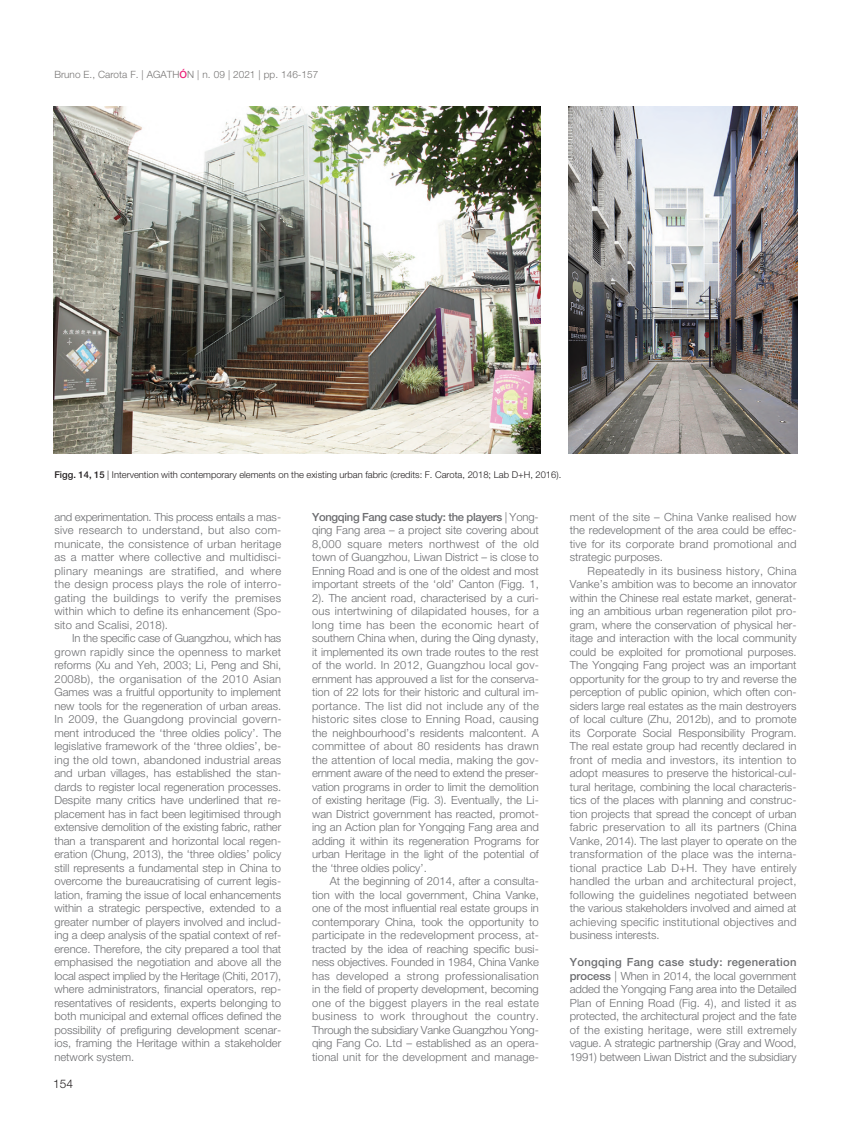
<style>
.page{position:relative;width:851px;height:1134px;background:#fff}
.page>*{position:absolute;margin:0;border:0;box-sizing:border-box;transform-origin:0 0}
.t1{font:300 11.88px "Helvetica Neue LT Std";color:#231f20}
.t2{font:300 11.25px/13.5px "Helvetica Neue LT Std";color:#6c6d70;text-align:justify}
.t3{font:300 10px "Helvetica Neue LT Std";color:#777574}
.t4{font:300 9.38px "Helvetica Neue LT Std";color:#231f20}
.s1{font-weight:500;color:#eb2277}
.s2{font-weight:500}
</style>
<div class="page">
<img style="left:53px;top:106px;width:487px;height:348px">
<img style="left:568px;top:106px;width:229px;height:347px">
<p class="t3" style="left:54px;top:70px;width:265px">Bruno E., Carota F. | AGATH<span class="s1">Ó</span>N | n. 09 | 2021 | pp. 146-157</p>
<p class="t4" style="left:54px;top:472px;width:508px"><span class="s2">Figg. 14, 15</span> | Intervention with contemporary elements on the existing urban fabric (credits: F. Carota, 2018; Lab D+H, 2016).</p>
<p class="t2" style="left:54px;top:511px;width:228px">and experimentation. This process entails a mas&shy;sive research to understand, but also com&shy;municate, the consistence of urban heritage as a matter where collective and multidisci&shy;plinary meanings are stratified, and where the design process plays the role of interro&shy;gating the buildings to verify the premises within which to define its enhancement (Spo&shy;sito and Scalisi, 2018).</p>
<p class="t2" style="left:54px;top:632px;width:228px;text-indent:18px">In the specific case of Guangzhou, which has grown rapidly since the openness to market reforms (Xu and Yeh, 2003; Li, Peng and Shi, 2008b), the organisation of the 2010 Asian Games was a fruitful opportunity to implement new tools for the regeneration of urban areas.<br>In 2009, the Guangdong provincial govern&shy;ment introduced the ‘three oldies policy’. The legislative framework of the ‘three oldies’, be&shy;ing the old town, abandoned industrial areas and urban villages, has established the stan&shy;dards to register local regeneration processes.<br>Despite many critics have underlined that re&shy;placement has in fact been legitimised through extensive demolition of the existing fabric, rather than a transparent and horizontal local regen&shy;eration (Chung, 2013), the ‘three oldies’ policy still represents a fundamental step in China to overcome the bureaucratising of current legis&shy;lation, framing the issue of local enhancements within a strategic perspective, extended to a greater number of players involved and includ&shy;ing a deep analysis of the spatial context of ref&shy;erence. Therefore, the city prepared a tool that emphasised the negotiation and above all the local aspect implied by the Heritage (Chiti, 2017), where administrators, financial operators, rep&shy;resentatives of residents, experts belonging to both municipal and external offices defined the possibility of prefiguring development scenar&shy;ios, framing the Heritage within a stakeholder network system.</p>
<p class="t1" style="left:53px;top:1079px;width:21px">154</p>
<p class="t2" style="left:312px;top:511px;width:228px"><span class="s2">Yongqing Fang case study: the players</span> | Yong&shy;qing Fang area – a project site covering about 8,000 square meters northwest of the old town of Guangzhou, Liwan District – is close to Enning Road and is one of the oldest and most important streets of the ‘old’ Canton (Figg. 1, 2). The ancient road, characterised by a curi&shy;ous intertwining of dilapidated houses, for a long time has been the economic heart of southern China when, during the Qing dynasty, it implemented its own trade routes to the rest of the world. In 2012, Guangzhou local gov&shy;ernment has approuved a list for the conserva&shy;tion of 22 lots for their historic and cultural im&shy;portance. The list did not include any of the historic sites close to Enning Road, causing the neighbourhood’s residents malcontent. A committee of about 80 residents has drawn the attention of local media, making the gov&shy;ernment aware of the need to extend the preser&shy;vation programs in order to limit the demolition of existing heritage (Fig. 3). Eventually, the Li&shy;wan District government has reacted, promot&shy;ing an Action plan for Yongqing Fang area and adding it within its regeneration Programs for urban Heritage in the light of the potential of the ‘three oldies policy’.</p>
<p class="t2" style="left:312px;top:875px;width:228px;text-indent:18px">At the beginning of 2014, after a consulta&shy;tion with the local government, China Vanke, one of the most influential real estate groups in contemporary China, took the opportunity to participate in the redevelopment process, at&shy;tracted by the idea of reaching specific busi&shy;ness objectives. Founded in 1984, China Vanke has developed a strong professionalisation in the field of property development, becoming one of the biggest players in the real estate business to work throughout the country.<br>Through the subsidiary Vanke Guangzhou Yong&shy;qing Fang Co. Ltd – established as an opera&shy;tional unit for the development and manage-</p>
<p class="t2" style="left:569px;top:511px;width:228px">ment of the site – China Vanke realised how the redevelopment of the area could be effec&shy;tive for its corporate brand promotional and strategic purposes.</p>
<p class="t2" style="left:569px;top:565px;width:228px;text-indent:18px">Repeatedly in its business history, China Vanke’s ambition was to become an innovator within the Chinese real estate market, generat&shy;ing an ambitious urban regeneration pilot pro&shy;gram, where the conservation of physical her&shy;itage and interaction with the local community could be exploited for promotional purposes.<br>The Yongqing Fang project was an important opportunity for the group to try and reverse the perception of public opinion, which often con&shy;siders large real estates as the main destroyers of local culture (Zhu, 2012b), and to promote its Corporate Social Responsibility Program.<br>The real estate group had recently declared in front of media and investors, its intention to adopt measures to preserve the historical-cul&shy;tural heritage, combining the local characteris&shy;tics of the places with planning and construc&shy;tion projects that spread the concept of urban fabric preservation to all its partners (China Vanke, 2014). The last player to operate on the transformation of the place was the interna&shy;tional practice Lab D+H. They have entirely handled the urban and architectural project, following the guidelines negotiated between the various stakeholders involved and aimed at achieving specific institutional objectives and business interests.</p>
<p class="t2" style="left:569px;top:956px;width:228px"><span class="s2">Yongqing Fang case study: regeneration process</span> | When in 2014, the local government added the Yongqing Fang area into the Detailed Plan of Enning Road (Fig. 4), and listed it as protected, the architectural project and the fate of the existing heritage, were still extremely vague. A strategic partnership (Gray and Wood, 1991) between Liwan District and the subsidiary</p>
</div>
